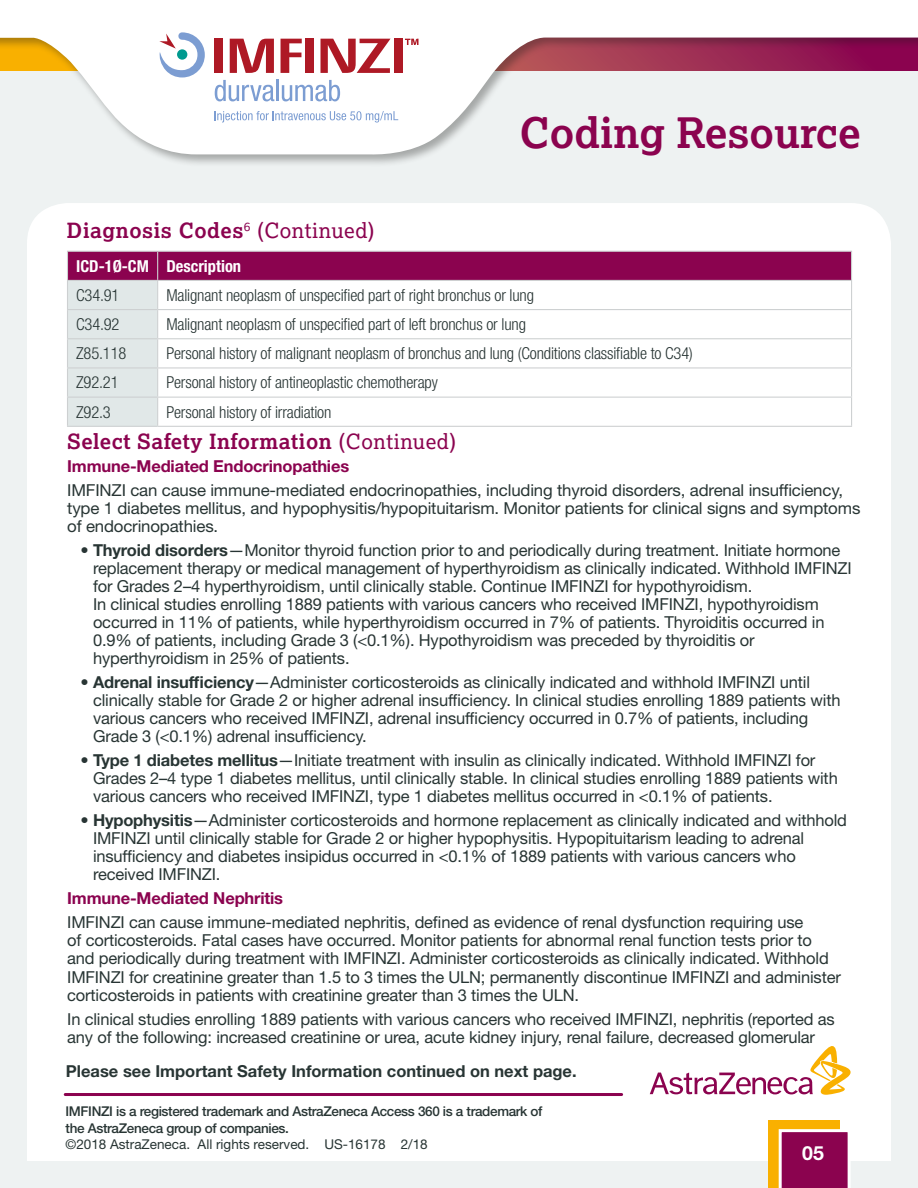
<style>
.page{position:relative;width:918px;height:1188px;background:#eef2f2}
.page>*{position:absolute;margin:0;border:0;box-sizing:border-box;transform-origin:0 0}
.t1{font:700 42px "Lexia";color:#8b034f}
.t2{font:700 21px "Lexia";letter-spacing:.025em;color:#8b034f}
.t3{font:700 19.5px "Helvetica Neue LT Std";color:#fff}
.t4{font:16.5px/18px "Helvetica Neue LT Std";letter-spacing:-.01em;color:#283534}
.subhead{font:300 condensed 16.5px "Helvetica Neue LT Std";letter-spacing:-.01em;color:#283534}
.t5{font:700 16.5px "Helvetica Neue LT Std";color:#283534}
.t6{font:700 16.5px "Helvetica Neue LT Std";letter-spacing:-.01em;color:#8b034f}
.subhead-2{font:700 condensed 16.5px "Helvetica Neue LT Std";color:#fff}
.t7{font:500 13.5px/16.2px "Helvetica Neue LT Std";letter-spacing:-.025em;color:#283534}
.t8{font:13.5px "Helvetica Neue LT Std";color:#283534}
.s1{font-weight:400}
.s2{font-weight:700}
</style>
<div class="page">
<div style="left:27px;top:203px;width:864px;height:958px;background:#fff"></div>
<svg style="left:650px;top:1046px;width:201px;height:49px;background:#f0dad6"></svg>
<div style="left:768px;top:1120px;width:72px;height:68px;background:#f9b000"></div>
<svg style="left:779px;top:1129px;width:72px;height:59px;background:#9a2465"></svg>
<div style="left:0;top:0;width:918px;height:167px;background:#1d1d1b;opacity:.35"></div>
<svg style="left:0;top:0;width:918px;height:156px"></svg>
<div style="left:215px;top:39px;width:8px;height:34px;background:#ae1925"></div>
<svg style="left:230px;top:39px;width:44px;height:34px"></svg>
<svg style="left:281px;top:39px;width:21px;height:34px"></svg>
<div style="left:305px;top:39px;width:9px;height:34px;background:#ae1925"></div>
<svg style="left:321px;top:39px;width:70px;height:34px;background:#d4858b"></svg>
<div style="left:394px;top:39px;width:8px;height:34px;background:#ae1925"></div>
<svg style="left:405px;top:39px;width:13px;height:6px"></svg>
<svg style="left:215px;top:111px;width:183px;height:12px"></svg>
<svg style="left:215px;top:80px;width:59px;height:21px"></svg>
<hr style="left:276px;top:80px;width:3px;height:21px;background:#7c9dd2">
<svg style="left:282px;top:80px;width:58px;height:21px"></svg>
<svg style="left:159px;top:32px;width:46px;height:46px;background:#ccd8e7"></svg>
<hr style="left:65px;top:1093px;width:557px;height:3px;background:#8b034f">
<hr style="left:67px;top:426px;width:91px;height:1px;background:#cdd0d1">
<hr style="left:158px;top:426px;width:694px;height:1px;background:#cdd0d1">
<svg style="left:67px;top:251px;width:785px;height:175px;background:#e7d2de"></svg>
<p class="t2" style="left:67px;top:217px;width:309px">Diagnosis Codes<sup>6</sup> <span class="s1">(Continued)</span></p>
<p class="t1" style="left:520px;top:106px;width:343px">Coding Resource</p>
<p class="subhead-2" style="left:76px;top:256px;width:74px">ICD-1Ø-CM</p>
<p class="subhead-2" style="left:166px;top:256px;width:76px">Description</p>
<p class="subhead" style="left:76px;top:286px;width:45px">C34.91</p>
<p class="subhead" style="left:166px;top:286px;width:369px">Malignant neoplasm of unspecified part of right bronchus or lung</p>
<p class="subhead" style="left:76px;top:315px;width:45px">C34.92</p>
<p class="subhead" style="left:166px;top:315px;width:361px">Malignant neoplasm of unspecified part of left bronchus or lung</p>
<p class="subhead" style="left:76px;top:344px;width:52px">Z85.118</p>
<p class="subhead" style="left:166px;top:344px;width:528px">Personal history of malignant neoplasm of bronchus and lung (Conditions classifiable to C34)</p>
<p class="subhead" style="left:76px;top:373px;width:44px">Z92.21</p>
<p class="subhead" style="left:166px;top:373px;width:273px">Personal history of antineoplastic chemotherapy</p>
<p class="subhead" style="left:76px;top:402px;width:36px">Z92.3</p>
<p class="subhead" style="left:166px;top:402px;width:167px">Personal history of irradiation</p>
<p class="t2" style="left:67px;top:429px;width:391px">Select Safety Information <span class="s1">(Continued)</span></p>
<p class="t6" style="left:67px;top:456px;width:283px">Immune-Mediated Endocrinopathies</p>
<p class="t4" style="left:67px;top:481px;width:795px">IMFINZI can cause immune-mediated endocrinopathies, including thyroid disorders, adrenal insufficiency, type 1 diabetes mellitus, and hypophysitis/hypopituitarism. Monitor patients for clinical signs and symptoms of endocrinopathies.</p>
<p class="t4" style="left:93px;top:541px;width:760px;text-indent:-13px">• <span class="s2">Thyroid disorders</span>—Monitor thyroid function prior to and periodically during treatment. Initiate hormone replacement therapy or medical management of hyperthyroidism as clinically indicated. Withhold IMFINZI for Grades 2–4 hyperthyroidism, until clinically stable. Continue IMFINZI for hypothyroidism.<br>In clinical studies enrolling 1889 patients with various cancers who received IMFINZI, hypothyroidism occurred in 11% of patients, while hyperthyroidism occurred in 7% of patients. Thyroiditis occurred in 0.9% of patients, including Grade 3 (&lt;0.1%). Hypothyroidism was preceded by thyroiditis or hyperthyroidism in 25% of patients.</p>
<p class="t4" style="left:93px;top:673px;width:749px;text-indent:-13px">• <span class="s2">Adrenal insufficiency</span>—Administer corticosteroids as clinically indicated and withhold IMFINZI until clinically stable for Grade 2 or higher adrenal insufficiency. In clinical studies enrolling 1889 patients with various cancers who received IMFINZI, adrenal insufficiency occurred in 0.7% of patients, including Grade 3 (&lt;0.1%) adrenal insufficiency.</p>
<p class="t4" style="left:93px;top:751px;width:746px;text-indent:-13px">• <span class="s2">Type 1 diabetes mellitus</span>—Initiate treatment with insulin as clinically indicated. Withhold IMFINZI for<br>Grades 2–4 type 1 diabetes mellitus, until clinically stable. In clinical studies enrolling 1889 patients with various cancers who received IMFINZI, type 1 diabetes mellitus occurred in &lt;0.1% of patients.</p>
<p class="t4" style="left:93px;top:811px;width:756px;text-indent:-13px">• <span class="s2">Hypophysitis</span>—Administer corticosteroids and hormone replacement as clinically indicated and withhold IMFINZI until clinically stable for Grade 2 or higher hypophysitis. Hypopituitarism leading to adrenal insufficiency and diabetes insipidus occurred in &lt;0.1% of 1889 patients with various cancers who received IMFINZI.</p>
<p class="t6" style="left:67px;top:888px;width:217px">Immune-Mediated Nephritis</p>
<p class="t4" style="left:67px;top:913px;width:763px">IMFINZI can cause immune-mediated nephritis, defined as evidence of renal dysfunction requiring use<br>of corticosteroids. Fatal cases have occurred. Monitor patients for abnormal renal function tests prior to and periodically during treatment with IMFINZI. Administer corticosteroids as clinically indicated. Withhold</p>
<p class="t4" style="left:67px;top:968px;width:775px">IMFINZI for creatinine greater than 1.5 to 3 times the ULN; permanently discontinue IMFINZI and administer corticosteroids in patients with creatinine greater than 3 times the ULN.</p>
<p class="t4" style="left:67px;top:1010px;width:769px">In clinical studies enrolling 1889 patients with various cancers who received IMFINZI, nephritis (reported as any of the following: increased creatinine or urea, acute kidney injury, renal failure, decreased glomerular</p>
<p class="t5" style="left:66px;top:1060px;width:512px">Please see Important Safety Information continued on next page.</p>
<p class="t7" style="left:66px;top:1103px;width:479px">IMFINZI is a registered trademark and AstraZeneca Access 360 is a trademark of the AstraZeneca group of companies.</p>
<p class="t8" style="left:66px;top:1136px;width:364px">©2018 AstraZeneca. All rights reserved. US-16178 2/18</p>
<p class="t3" style="left:802px;top:1141px;width:23px">05</p>
</div>
